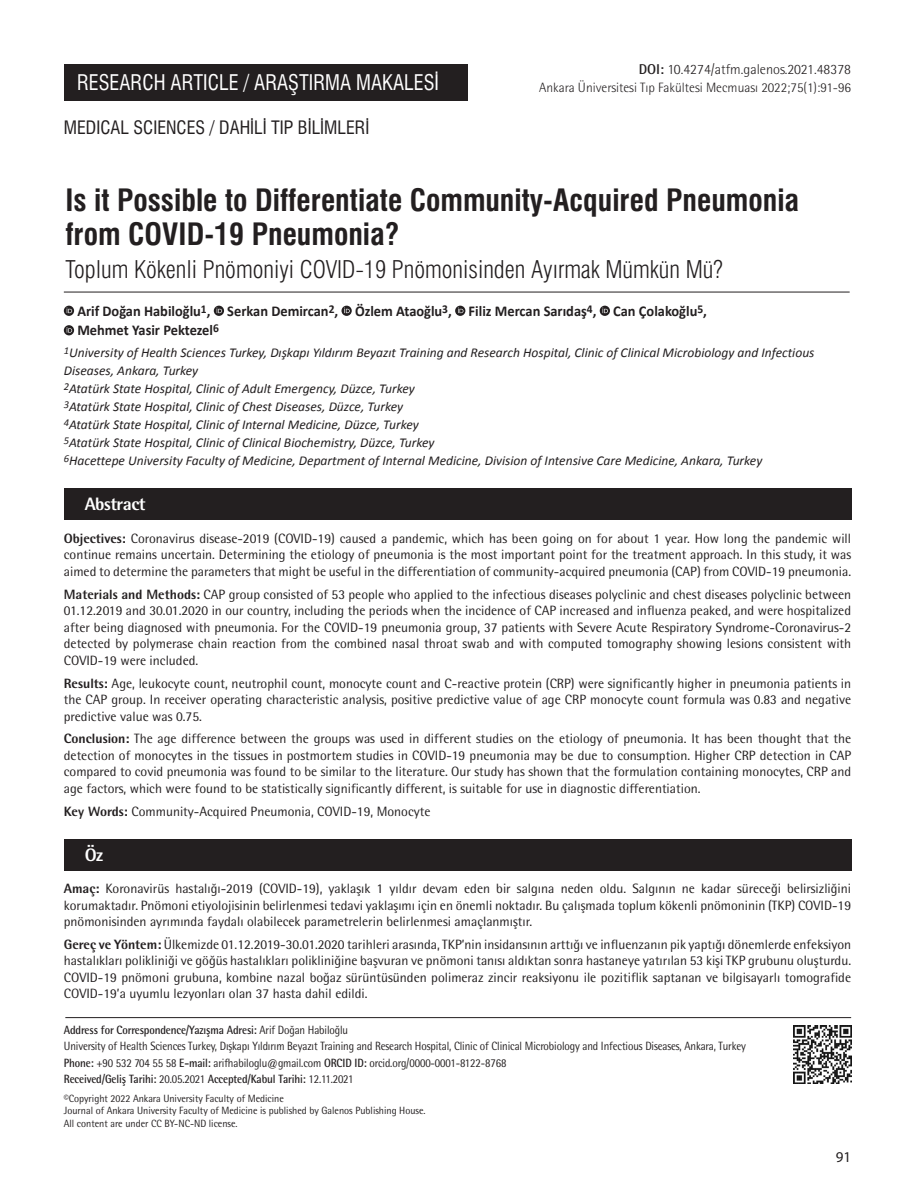
<style>
.page{position:relative;width:915px;height:1191px;background:#fff}
.page>*{position:absolute;margin:0;border:0;box-sizing:border-box;transform-origin:0 0}
._1__BASLIK{font:30px/34.5px "Swiss Condensed Bold Tr";color:#231f20}
._2__BASLIK{font:24px "Swiss Condensed Light Tr";color:#231f20}
.TARZ{font:21px "Swiss Condensed Tr";color:#fff;scale:.96 1}
.ALT_TÜR{font:18px "Swiss Condensed Tr";color:#231f20}
.t1{font:800 18px "Rotis Semi Sans Std";letter-spacing:-.025em;color:#fff}
.YAZARLAR{font:700 15px "Calibri";color:#231f20;scale:.96 1}
.t2{font:15px "Myriad Pro";color:#231f20}
.DOİ{font:300 14.25px "Rotis Semi Sans Std";color:#231f20}
.OZET{font:13.5px/16.5px "Rotis Semi Sans Std";color:#231f20;text-align:justify}
.KURUMLAR{font:italic 13.5px/18px "Calibri";color:#231f20}
.SAYFA_ARA{font:300 13.5px "Rotis Semi Sans Std";color:#231f20}
.t3{font:12px "Rotis Semi Sans Std";letter-spacing:-.01em;color:#231f20;scale:.9 1}
.t4{font:700 12px "Rotis Semi Sans Std";letter-spacing:-.01em;color:#231f20;scale:.9 1}
.t5{font:10.5px/12.8px "Rotis Semi Sans Std";color:#231f20;scale:.95 1}
.s1{font-weight:700}
.s2{font-weight:800}
.s3{font-weight:400}
</style>
<div class="page">
<svg style="left:64px;top:306px;width:10px;height:10px"></svg>
<svg style="left:67px;top:307px;width:5px;height:6px"></svg>
<svg style="left:214px;top:306px;width:10px;height:10px"></svg>
<svg style="left:216px;top:307px;width:6px;height:6px"></svg>
<svg style="left:341px;top:306px;width:10px;height:10px"></svg>
<svg style="left:344px;top:307px;width:6px;height:6px"></svg>
<svg style="left:455px;top:306px;width:10px;height:10px"></svg>
<svg style="left:457px;top:307px;width:6px;height:6px"></svg>
<svg style="left:599px;top:306px;width:10px;height:10px"></svg>
<svg style="left:602px;top:307px;width:5px;height:6px"></svg>
<svg style="left:64px;top:325px;width:10px;height:10px"></svg>
<svg style="left:67px;top:327px;width:5px;height:6px"></svg>
<hr style="left:64px;top:292px;width:785px;height:1px;background:#231f20">
<div style="left:64px;top:64px;width:403px;height:37px;background:#231f20"></div>
<div style="left:64px;top:488px;width:786px;height:32px;background:#231f20"></div>
<div style="left:64px;top:839px;width:786px;height:31px;background:#231f20"></div>
<hr style="left:65px;top:1017px;width:785px;height:1px;background:#231f20">
<img style="left:793px;top:1025px;width:57px;height:58px">
<p class="TARZ" style="left:77px;top:70px;width:378px">RESEARCH ARTICLE / ARAŞTIRMA MAKALESİ</p>
<p class="ALT_TÜR" style="left:64px;top:117px;width:307px">MEDICAL SCIENCES / DAHİLİ TIP BİLİMLERİ</p>
<p class="DOİ" style="left:638px;top:61px;width:214px"><span class="s1">DOI:</span> 10.4274/atfm.galenos.2021.48378</p>
<p class="SAYFA_ARA" style="left:539px;top:79px;width:313px">Ankara Üniversitesi Tıp Fakültesi Mecmuası 2022;75(1):91-96</p>
<p class="_1__BASLIK" style="left:65px;top:183px;width:735px">Is it Possible to Differentiate Community-Acquired Pneumonia from COVID-19 Pneumonia?</p>
<p class="_2__BASLIK" style="left:65px;top:254px;width:659px">Toplum Kökenli Pnömoniyi COVID-19 Pnömonisinden Ayırmak Mümkün Mü?</p>
<p class="YAZARLAR" style="left:77px;top:301px;width:657px">Arif Doğan Habiloğlu<sup>1</sup>, Serkan Demircan<sup>2</sup>, Özlem Ataoğlu<sup>3</sup>, Filiz Mercan Sarıdaş<sup>4</sup>, Can Çolakoğlu<sup>5</sup>,</p>
<p class="YAZARLAR" style="left:77px;top:321px;width:149px">Mehmet Yasir Pektezel<sup>6</sup></p>
<p class="KURUMLAR" style="left:64px;top:343px;width:752px"><sup>1</sup>University of Health Sciences Turkey, Dışkapı Yıldırım Beyazıt Training and Research Hospital, Clinic of Clinical Microbiology and Infectious<br>Diseases, Ankara, Turkey</p>
<p class="KURUMLAR" style="left:64px;top:379px;width:352px"><sup>2</sup>Atatürk State Hospital, Clinic of Adult Emergency, Düzce, Turkey</p>
<p class="KURUMLAR" style="left:64px;top:397px;width:340px"><sup>3</sup>Atatürk State Hospital, Clinic of Chest Diseases, Düzce, Turkey</p>
<p class="KURUMLAR" style="left:64px;top:415px;width:356px"><sup>4</sup>Atatürk State Hospital, Clinic of Internal Medicine, Düzce, Turkey</p>
<p class="KURUMLAR" style="left:64px;top:433px;width:372px"><sup>5</sup>Atatürk State Hospital, Clinic of Clinical Biochemistry, Düzce, Turkey</p>
<p class="KURUMLAR" style="left:64px;top:451px;width:699px"><sup>6</sup>Hacettepe University Faculty of Medicine, Department of Internal Medicine, Division of Intensive Care Medicine, Ankara, Turkey</p>
<p class="t1" style="left:85px;top:493px;width:62px">Abstract</p>
<p class="OZET" style="left:64px;top:530px;width:788px"><span class="s2">Objectives:</span> Coronavirus disease-2019 (COVID-19) caused a pandemic, which has been going on for about 1 year. How long the pandemic will continue remains uncertain. Determining the etiology of pneumonia is the most important point for the treatment approach. In this study, it was aimed to determine the parameters that might be useful in the differentiation of community-acquired pneumonia (CAP) from COVID-19 pneumonia.</p>
<p class="OZET" style="left:64px;top:585px;width:788px"><span class="s2">Materials and Methods:</span> CAP group consisted of 53 people who applied to the infectious diseases polyclinic and chest diseases polyclinic between 01.12.2019 and 30.01.2020 in our country, including the periods when the incidence of CAP increased and influenza peaked, and were hospitalized after being diagnosed with pneumonia. For the COVID-19 pneumonia group, 37 patients with Severe Acute Respiratory Syndrome-Coronavirus-2 detected by polymerase chain reaction from the combined nasal throat swab and with computed tomography showing lesions consistent with COVID-19 were included.</p>
<p class="OZET" style="left:64px;top:674px;width:788px"><span class="s2">Results:</span> Age, leukocyte count, neutrophil count, monocyte count and C-reactive protein (CRP) were significantly higher in pneumonia patients in the CAP group. In receiver operating characteristic analysis, positive predictive value of age CRP monocyte count formula was 0.83 and negative predictive value was 0.75.</p>
<p class="OZET" style="left:64px;top:730px;width:788px"><span class="s2">Conclusion:</span> The age difference between the groups was used in different studies on the etiology of pneumonia. It has been thought that the detection of monocytes in the tissues in postmortem studies in COVID-19 pneumonia may be due to consumption. Higher CRP detection in CAP compared to covid pneumonia was found to be similar to the literature. Our study has shown that the formulation containing monocytes, CRP and age factors, which were found to be statistically significantly different, is suitable for use in diagnostic differentiation.</p>
<p class="OZET" style="left:64px;top:803px;width:368px"><span class="s2">Key Words:</span> Community-Acquired Pneumonia, COVID-19, Monocyte</p>
<p class="t1" style="left:85px;top:843px;width:20px">Öz</p>
<p class="OZET" style="left:64px;top:880px;width:788px"><span class="s2">Amaç:</span> Koronavirüs hastalığı-2019 (COVID-19), yaklaşık 1 yıldır devam eden bir salgına neden oldu. Salgının ne kadar süreceği belirsizliğini korumaktadır. Pnömoni etiyolojisinin belirlenmesi tedavi yaklaşımı için en önemli noktadır. Bu çalışmada toplum kökenli pnömoninin (TKP) COVID-19 pnömonisinden ayrımında faydalı olabilecek parametrelerin belirlenmesi amaçlanmıştır.</p>
<p class="OZET" style="left:64px;top:936px;width:788px"><span class="s2">Gereç ve Yöntem:</span> Ülkemizde 01.12.2019-30.01.2020 tarihleri arasında, TKP’nin insidansının arttığı ve influenzanın pik yaptığı dönemlerde enfeksiyon hastalıkları polikliniği ve göğüs hastalıkları polikliniğine başvuran ve pnömoni tanısı aldıktan sonra hastaneye yatırılan 53 kişi TKP grubunu oluşturdu.<br>COVID-19 pnömoni grubuna, kombine nazal boğaz sürüntüsünden polimeraz zincir reaksiyonu ile pozitiflik saptanan ve bilgisayarlı tomografide COVID-19’a uyumlu lezyonları olan 37 hasta dahil edildi.</p>
<p class="t4" style="left:64px;top:1022px;width:317px">Address for Correspondence/Yazışma Adresi: <span class="s3">Arif Doğan Habiloğlu</span></p>
<p class="t3" style="left:64px;top:1039px;width:759px">University of Health Sciences Turkey, Dışkapı Yıldırım Beyazıt Training and Research Hospital, Clinic of Clinical Microbiology and Infectious Diseases, Ankara, Turkey</p>
<p class="t3" style="left:64px;top:1055px;width:493px"><span class="s1">Phone:</span> +90 532 704 55 58 <span class="s1">E-mail:</span> arifhabiloglu@gmail.com <span class="s1">ORCID ID:</span> orcid.org/0000-0001-8122-8768</p>
<p class="t4" style="left:64px;top:1071px;width:323px">Received/Geliş Tarihi: <span class="s3">20.05.2021</span> Accepted/Kabul Tarihi: <span class="s3">12.11.2021</span></p>
<p class="t5" style="left:64px;top:1091px;width:382px">©️Copyright 2022 Ankara University Faculty of Medicine<br>Journal of Ankara University Faculty of Medicine is published by Galenos Publishing House.<br>All content are under CC BY-NC-ND license.</p>
<p class="t2" style="left:835px;top:1147px;width:17px">91</p>
</div>
